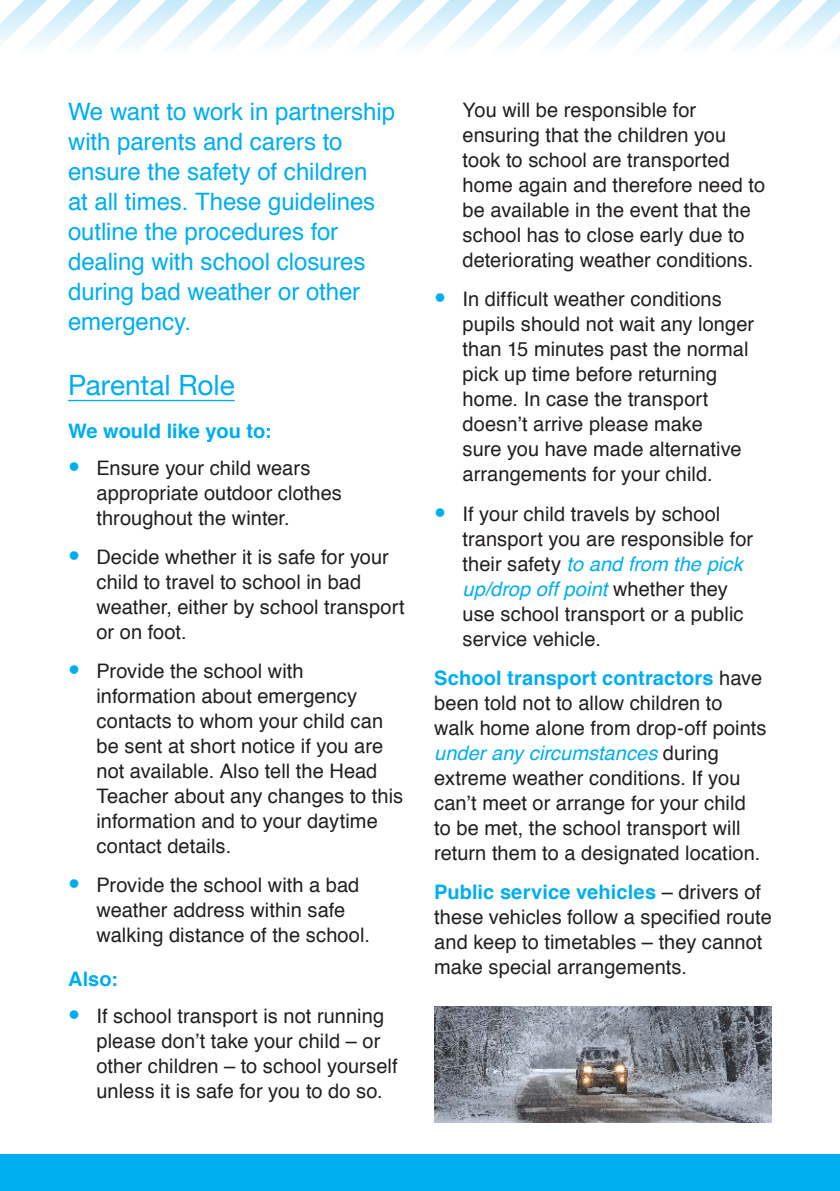
<style>
.page{position:relative;width:840px;height:1191px;background:#fff}
.page>*{position:absolute;margin:0;border:0;box-sizing:border-box;transform-origin:0 0}
.Headings{font:28px "Helvetica Neue";letter-spacing:-.005em;color:#00aeef}
.Body_text{font:24px/30px "Helvetica";letter-spacing:-.005em;color:#00aeef}
.Bullets{font:20px/25px "Helvetica";letter-spacing:.005em;color:#231f20}
.Body_text-2{font:20px/25px "Helvetica";letter-spacing:.005em;color:#231f20}
.Subheads{font:700 20px "Helvetica";color:#00aeef}
.s1{font-family:"Helvetica Neue";font-size:24px;color:#00aeef}
.s2{font-style:italic;color:#00aeef}
.s3{font-weight:700;color:#00aeef}
</style>
<div class="page">
<svg style="left:0;top:0;width:839px;height:47px"></svg>
<hr style="left:68px;top:400px;width:167px;height:1px;background:#00aeef">
<div style="left:0;top:1154px;width:839px;height:37px;background:#00aeef"></div>
<img style="left:434px;top:1006px;width:337px;height:117px">
<p class="Body_text" style="left:68px;top:97px;width:328px">We want to work in partnership with parents and carers to ensure the safety of children<br>at all times. These guidelines outline the procedures for dealing with school closures during bad weather or other emergency.</p>
<p class="Headings" style="left:68px;top:368px;width:168px">Parental Role</p>
<p class="Subheads" style="left:68px;top:415px;width:205px">We would like you to:</p>
<p class="Bullets" style="left:96px;top:456px;width:247px;text-indent:-28px"><span class="s1">•</span> Ensure your child wears appropriate outdoor clothes throughout the winter.</p>
<p class="Bullets" style="left:96px;top:545px;width:309px;text-indent:-28px"><span class="s1">•</span> Decide whether it is safe for your child to travel to school in bad weather, either by school transport or on foot.</p>
<p class="Bullets" style="left:96px;top:659px;width:308px;text-indent:-28px"><span class="s1">•</span> Provide the school with information about emergency contacts to whom your child can be sent at short notice if you are not available. Also tell the Head<br>Teacher about any changes to this information and to your daytime contact details.</p>
<p class="Bullets" style="left:96px;top:873px;width:275px;text-indent:-28px"><span class="s1">•</span> Provide the school with a bad weather address within safe walking distance of the school.</p>
<p class="Subheads" style="left:68px;top:963px;width:51px">Also:</p>
<p class="Bullets" style="left:96px;top:1003px;width:302px;text-indent:-28px"><span class="s1">•</span> If school transport is not running please don’t take your child – or other children – to school yourself unless it is safe for you to do so.</p>
<p class="Bullets" style="left:462px;top:98px;width:304px">You will be responsible for ensuring that the children you took to school are transported home again and therefore need to be available in the event that the school has to close early due to deteriorating weather conditions.</p>
<p class="Bullets" style="left:462px;top:287px;width:293px;text-indent:-28px"><span class="s1">•</span> In difficult weather conditions pupils should not wait any longer than 15 minutes past the normal pick up time before returning home. In case the transport doesn’t arrive please make<br>sure you have made alternative arrangements for your child.</p>
<p class="Bullets" style="left:462px;top:501px;width:292px;text-indent:-28px"><span class="s1">•</span> If your child travels by school transport you are responsible for their safety <span class="s2">to and from the pick up/drop off point</span> whether they use school transport or a public service vehicle.</p>
<p class="Body_text-2" style="left:434px;top:666px;width:334px"><span class="s3">School transport contractors</span> have been told not to allow children to walk home alone from drop-off points <span class="s2">under any circumstances</span> during extreme weather conditions. If you can’t meet or arrange for your child to be met, the school transport will return them to a designated location.</p>
<p class="Body_text-2" style="left:434px;top:880px;width:339px"><span class="s3">Public service vehicles</span> – drivers of these vehicles follow a specified route and keep to timetables – they cannot make special arrangements.</p>
</div>
